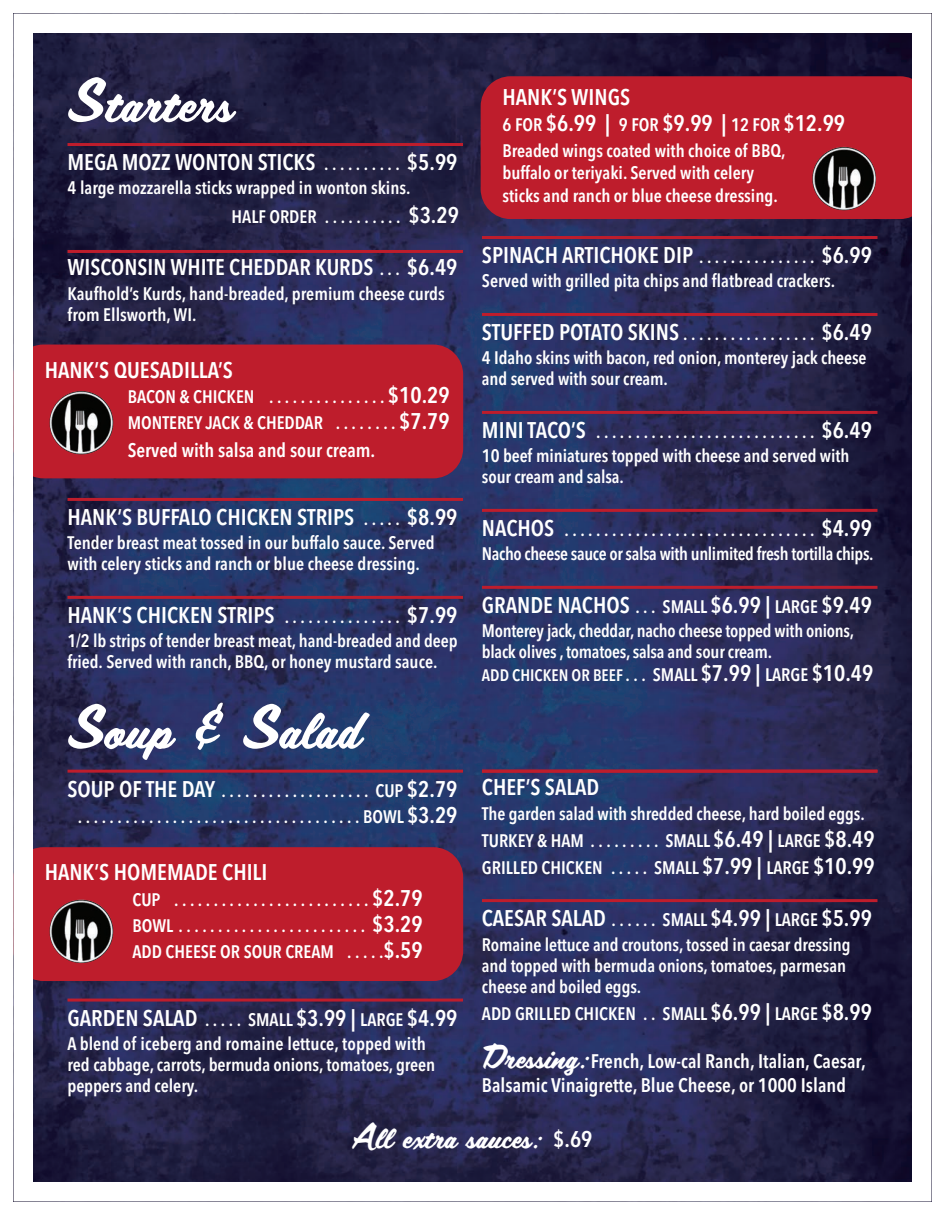
<style>
.page{position:relative;width:945px;height:1215px;background:#fff}
.page>*{position:absolute;margin:0;border:0;box-sizing:border-box;transform-origin:0 0}
.t1{font:54px "Scriptorama JF Tradeshow";color:#fff}
.t2{font:30px "Scriptorama JF Tradeshow";color:#fff}
.t3{font:600 22.5px/26px "Avenir Next Condensed";color:#fff}
.t4{font:600 19.5px/24px "Avenir Next Condensed";color:#fff}
.t5{font:600 18px/21px "Avenir Next Condensed";letter-spacing:-.005em;color:#fff}
.t6{font:600 16.5px "Avenir Next Condensed";color:#fff}
.s1{font-size:18px}
.s2{font-size:22.5px}
.s3{font-family:"Scriptorama JF Tradeshow";font-weight:400;font-size:30px}
.s4{font-family:"Avenir Next Condensed";font-weight:600;font-size:22.5px}
</style>
<div class="page">
<img style="left:35px;top:35px;width:876px;height:1146px">
<hr style="left:68px;top:143px;width:395px;height:3px;background:#be1d2c">
<hr style="left:68px;top:250px;width:395px;height:3px;background:#be1d2c">
<hr style="left:68px;top:498px;width:395px;height:3px;background:#be1d2c">
<hr style="left:68px;top:596px;width:395px;height:3px;background:#be1d2c">
<hr style="left:482px;top:236px;width:395px;height:3px;background:#be1d2c">
<hr style="left:482px;top:313px;width:395px;height:3px;background:#be1d2c">
<hr style="left:482px;top:411px;width:395px;height:3px;background:#be1d2c">
<hr style="left:482px;top:509px;width:395px;height:3px;background:#be1d2c">
<hr style="left:482px;top:586px;width:395px;height:3px;background:#be1d2c">
<div style="left:14px;top:345px;width:449px;height:133px;background:#be1d2c;border-radius:30px"></div>
<img style="left:101px;top:403px;width:12px;height:45px">
<div style="left:481px;top:76px;width:449px;height:143px;background:#be1d2c;border-radius:30px"></div>
<img style="left:864px;top:159px;width:12px;height:45px">
<hr style="left:68px;top:770px;width:395px;height:3px;background:#be1d2c">
<hr style="left:68px;top:999px;width:395px;height:3px;background:#be1d2c">
<hr style="left:482px;top:770px;width:395px;height:3px;background:#be1d2c">
<hr style="left:482px;top:899px;width:395px;height:3px;background:#be1d2c">
<div style="left:14px;top:847px;width:449px;height:134px;background:#be1d2c;border-radius:30px"></div>
<img style="left:101px;top:912px;width:12px;height:44px">
<div style="left:14px;top:14px;width:918px;height:1188px;border:20px solid #fff"></div>
<h1 class="t1" style="left:68px;top:71px;width:166px">Starters</h1>
<p class="t3" style="left:503px;top:83px;width:344px">HANK’S WINGS<br><span class="s1">6 FOR</span> $6.99 | <span class="s1">9 FOR</span> $9.99 | <span class="s1">12 FOR</span> $12.99</p>
<p class="t5" style="left:503px;top:139px;width:284px;line-height:22.5px">Breaded wings coated with choice of BBQ, buffalo or teriyaki. Served with celery sticks and ranch or blue cheese dressing.</p>
<p class="t3" style="left:68px;top:149px;width:391px">MEGA MOZZ WONTON STICKS <span class="s1">. . . . . . . . . .</span> $5.99</p>
<p class="t5" style="left:232px;top:173px;width:229px;line-height:28.5px;text-indent:-164px">4 large mozzarella sticks wrapped in wonton skins.<br>HALF ORDER . . . . . . . . . . <span class="s2">$3.29</span></p>
<p class="t3" style="left:68px;top:254px;width:391px">WISCONSIN WHITE CHEDDAR KURDS <span class="s1">. . .</span> $6.49</p>
<p class="t5" style="left:68px;top:283px;width:379px">Kaufhold’s Kurds, hand-breaded, premium cheese curds from Ellsworth, WI.</p>
<p class="t3" style="left:482px;top:242px;width:391px">SPINACH ARTICHOKE DIP <span class="s1">. . . . . . . . . . . . . . .</span> $6.99</p>
<p class="t5" style="left:482px;top:270px;width:355px">Served with grilled pita chips and flatbread crackers.</p>
<p class="t3" style="left:482px;top:318px;width:391px">STUFFED POTATO SKINS <span class="s1">. . . . . . . . . . . . . . . . .</span> $6.49</p>
<p class="t5" style="left:482px;top:347px;width:386px">4 Idaho skins with bacon, red onion, monterey jack cheese and served with sour cream.</p>
<p class="t5" style="left:482px;top:419px;width:391px;line-height:24.5px"><span class="s2">MINI TACO’S</span> . . . . . . . . . . . . . . . . . . . . . . . . . . . . <span class="s2">$6.49<br></span>10 beef miniatures topped with cheese and served with</p>
<p class="t5" style="left:482px;top:466px;width:143px">sour cream and salsa.</p>
<p class="t5" style="left:482px;top:517px;width:393px;line-height:24.5px"><span class="s2">NACHOS</span> . . . . . . . . . . . . . . . . . . . . . . . . . . . . . . . . <span class="s2">$4.99<br></span>Nacho cheese sauce or salsa with unlimited fresh tortilla chips.</p>
<p class="t3" style="left:482px;top:591px;width:391px">GRANDE NACHOS <span class="s1">. . . SMALL</span> $6.99 | <span class="s1">LARGE</span> $9.49</p>
<p class="t5" style="left:482px;top:620px;width:374px">Monterey jack, cheddar, nacho cheese topped with onions, black olives , tomatoes, salsa and sour cream.</p>
<p class="t6" style="left:482px;top:661px;width:393px">ADD CHICKEN OR BEEF <span class="s1">. . . SMALL</span> <span class="s2">$7.99 |</span> <span class="s1">LARGE</span> <span class="s2">$10.49</span></p>
<p class="t3" style="left:45px;top:356px;width:190px">HANK’S QUESADILLA’S</p>
<p class="t5" style="left:128px;top:384px;width:323px;line-height:26px">BACON &amp; CHICKEN . . . . . . . . . . . . . . . <span class="s2">$10.29<br></span>MONTEREY JACK &amp; CHEDDAR . . . . . . . . <span class="s2">$7.79</span></p>
<p class="t4" style="left:128px;top:438px;width:249px">Served with salsa and sour cream.</p>
<p class="t3" style="left:68px;top:503px;width:391px">HANK’S BUFFALO CHICKEN STRIPS <span class="s1">. . . . .</span> $8.99</p>
<p class="t5" style="left:68px;top:532px;width:369px">Tender breast meat tossed in our buffalo sauce. Served with celery sticks and ranch or blue cheese dressing.</p>
<p class="t3" style="left:68px;top:601px;width:391px">HANK’S CHICKEN STRIPS <span class="s1">. . . . . . . . . . . . . . .</span> $7.99</p>
<p class="t5" style="left:68px;top:630px;width:392px">1/2 lb strips of tender breast meat, hand-breaded and deep fried. Served with ranch, BBQ, or honey mustard sauce.</p>
<h1 class="t1" style="left:68px;top:698px;width:294px">Soup &amp; Salad</h1>
<p class="t5" style="left:68px;top:777px;width:392px;line-height:26px;text-align:center"><span class="s2">SOUP OF THE DAY</span> . . . . . . . . . . . . . . . . . . . CUP <span class="s2">$2.79 </span>. . . . . . . . . . . . . . . . . . . . . . . . . . . . . . . . . . . . BOWL <span class="s2">$3.29</span></p>
<p class="t3" style="left:45px;top:859px;width:224px">HANK’S HOMEMADE CHILI</p>
<p class="t5" style="left:132px;top:886px;width:292px;line-height:26px;text-align:justify">CUP . . . . . . . . . . . . . . . . . . . . . . . . . <span class="s2">$2.79<br></span>BOWL . . . . . . . . . . . . . . . . . . . . . . . . <span class="s2">$3.29<br></span>ADD CHEESE OR SOUR CREAM . . . . .<span class="s2">$.59</span></p>
<p class="t3" style="left:68px;top:1004px;width:391px">GARDEN SALAD <span class="s1">. . . . . SMALL</span> $3.99 | <span class="s1">LARGE</span> $4.99</p>
<p class="t5" style="left:68px;top:1033px;width:369px">A blend of iceberg and romaine lettuce, topped with red cabbage, carrots, bermuda onions, tomatoes, green peppers and celery.</p>
<p class="t3" style="left:482px;top:774px;width:119px">CHEF’S SALAD</p>
<p class="t5" style="left:482px;top:799px;width:394px;line-height:27px">The garden salad with shredded cheese, hard boiled eggs.<br>TURKEY &amp; HAM . . . . . . . . . SMALL <span class="s2">$6.49 |</span> LARGE <span class="s2">$8.49<br></span>GRILLED CHICKEN . . . . . SMALL <span class="s2">$7.99 |</span> LARGE <span class="s2">$10.99</span></p>
<p class="t3" style="left:482px;top:905px;width:391px">CAESAR SALAD <span class="s1">. . . . . . SMALL</span> $4.99 | <span class="s1">LARGE</span> $5.99</p>
<p class="t5" style="left:482px;top:933px;width:370px">Romaine lettuce and croutons, tossed in caesar dressing and topped with bermuda onions, tomatoes, parmesan cheese and boiled eggs.</p>
<p class="t5" style="left:482px;top:1002px;width:391px">ADD GRILLED CHICKEN . . SMALL <span class="s2">$6.99 |</span> LARGE <span class="s2">$8.99</span></p>
<p class="t4" style="left:482px;top:1049px;width:385px"><span class="s3">Dressing:</span>French, Low-cal Ranch, Italian, Caesar,<br>Balsamic Vinaigrette, Blue Cheese, or 1000 Island</p>
<h2 class="t2" style="left:351px;top:1120px;width:243px">All extra sauces: <span class="s4">$.69</span></h2>
</div>
